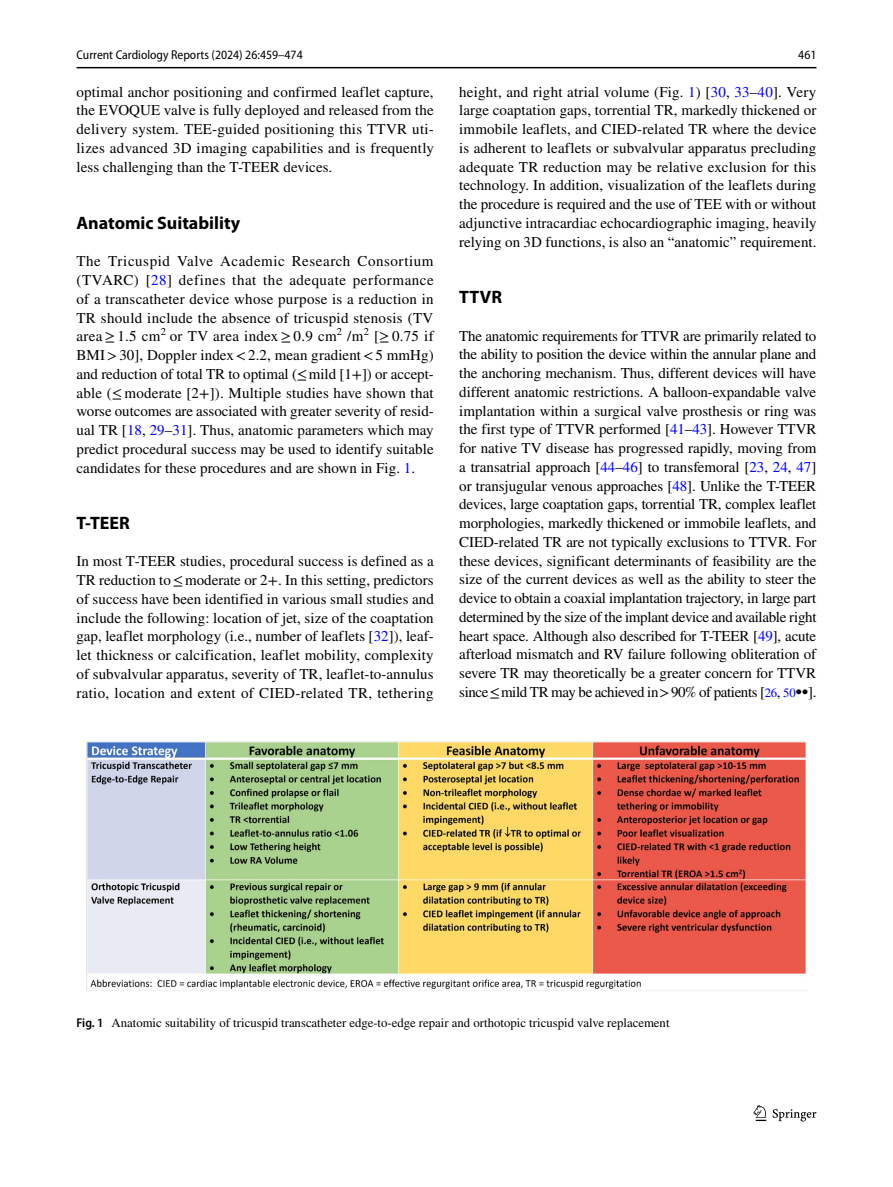
<style>
.page{position:relative;width:893px;height:1187px;background:#fff}
.page>*{position:absolute;margin:0;border:0;box-sizing:border-box;transform-origin:0 0}
.t1{font:700 18px "Myriad Pro";color:#000}
.t2{font:15px/18.8px "STIX";letter-spacing:.005em;color:#000;text-align:justify}
.t3{font:12.75px "STIX";color:#000}
.t4{font:semi-condensed 12.75px "Myriad Pro";color:#000}
.s1{color:#00f}
.s2{font-size:12.75px;color:#00f}
.s3{font-size:12.75px}
.s4{font-family:"Myriad Pro";font-weight:600;font-stretch:semi-condensed}
</style>
<div class="page">
<hr style="left:77px;top:67px;width:739px;height:1px;background:#000">
<svg style="left:753px;top:1105px;width:13px;height:15px"></svg>
<svg style="left:773px;top:1109px;width:43px;height:12px"></svg>
<img style="left:86px;top:740px;width:721px;height:251px">
<p class="t4" style="left:77px;top:48px;width:228px">Current Cardiology Reports (2024) 26:459–474</p>
<p class="t4" style="left:798px;top:48px;width:20px">461</p>
<p class="t2" style="left:77px;top:83px;width:359px">optimal anchor positioning and confirmed leaflet capture, the EVOQUE valve is fully deployed and released from the delivery system. TEE-guided positioning this TTVR uti&shy;lizes advanced 3D imaging capabilities and is frequently less challenging than the T-TEER devices.</p>
<p class="t2" style="left:459px;top:83px;width:359px">height, and right atrial volume (Fig. <span class="s1">1</span>) [<span class="s1">30</span>, <span class="s1">33</span>–<span class="s1">40</span>]. Very large coaptation gaps, torrential TR, markedly thickened or immobile leaflets, and CIED-related TR where the device is adherent to leaflets or subvalvular apparatus precluding adequate TR reduction may be relative exclusion for this technology. In addition, visualization of the leaflets during the procedure is required and the use of TEE with or without adjunctive intracardiac echocardiographic imaging, heavily relying on 3D functions, is also an “anatomic” requirement.</p>
<p class="t1" style="left:77px;top:211px;width:165px">Anatomic Suitability</p>
<p class="t2" style="left:77px;top:253px;width:359px">The Tricuspid Valve Academic Research Consortium (TVARC) [<span class="s1">28</span>] defines that the adequate performance of a transcatheter device whose purpose is a reduction in TR should include the absence of tricuspid stenosis (TV area≥1.5 cm<sup>2</sup> or TV area index≥0.9 cm<sup>2</sup> /m<sup>2</sup> [≥0.75 if BMI&gt;30], Doppler index&lt;2.2, mean gradient&lt;5 mmHg) and reduction of total TR to optimal (≤mild [1+]) or accept&shy;able (≤moderate [2+]). Multiple studies have shown that worse outcomes are associated with greater severity of resid&shy;ual TR [<span class="s1">18</span>, <span class="s1">29</span>–<span class="s1">31</span>]. Thus, anatomic parameters which may predict procedural success may be used to identify suitable candidates for these procedures and are shown in Fig. <span class="s1">1</span>.</p>
<p class="t1" style="left:459px;top:285px;width:44px">TTVR</p>
<p class="t2" style="left:459px;top:327px;width:359px">The anatomic requirements for TTVR are primarily related to the ability to position the device within the annular plane and the anchoring mechanism. Thus, different devices will have different anatomic restrictions. A balloon-expandable valve implantation within a surgical valve prosthesis or ring was the first type of TTVR performed [<span class="s1">41</span>–<span class="s1">43</span>]. However TTVR for native TV disease has progressed rapidly, moving from a transatrial approach [<span class="s1">44</span>–<span class="s1">46</span>] to transfemoral [<span class="s1">23</span>, <span class="s1">24</span>, <span class="s1">47</span>] or transjugular venous approaches [<span class="s1">48</span>]. Unlike the T-TEER devices, large coaptation gaps, torrential TR, complex leaflet morphologies, markedly thickened or immobile leaflets, and CIED-related TR are not typically exclusions to TTVR. For these devices, significant determinants of feasibility are the size of the current devices as well as the ability to steer the device to obtain a coaxial implantation trajectory, in large part determined by the size of the implant device and available right heart space. Although also described for T-TEER [<span class="s1">49</span>], acute afterload mismatch and RV failure following obliteration of severe TR may theoretically be a greater concern for TTVR since≤mild TR may be achieved in&gt;90% of patients [<span class="s2">26</span>, <span class="s2">50</span><span class="s3">••</span>].</p>
<p class="t1" style="left:77px;top:511px;width:55px">T‑TEER</p>
<p class="t2" style="left:77px;top:553px;width:359px">In most T-TEER studies, procedural success is defined as a TR reduction to≤moderate or 2+. In this setting, predictors of success have been identified in various small studies and include the following: location of jet, size of the coaptation gap, leaflet morphology (i.e., number of leaflets [<span class="s1">32</span>]), leaf&shy;let thickness or calcification, leaflet mobility, complexity of subvalvular apparatus, severity of TR, leaflet-to-annulus ratio, location and extent of CIED-related TR, tethering</p>
<p class="t3" style="left:77px;top:1013px;width:594px"><span class="s4">Fig. 1</span> Anatomic suitability of tricuspid transcatheter edge-to-edge repair and orthotopic tricuspid valve replacement</p>
</div>
